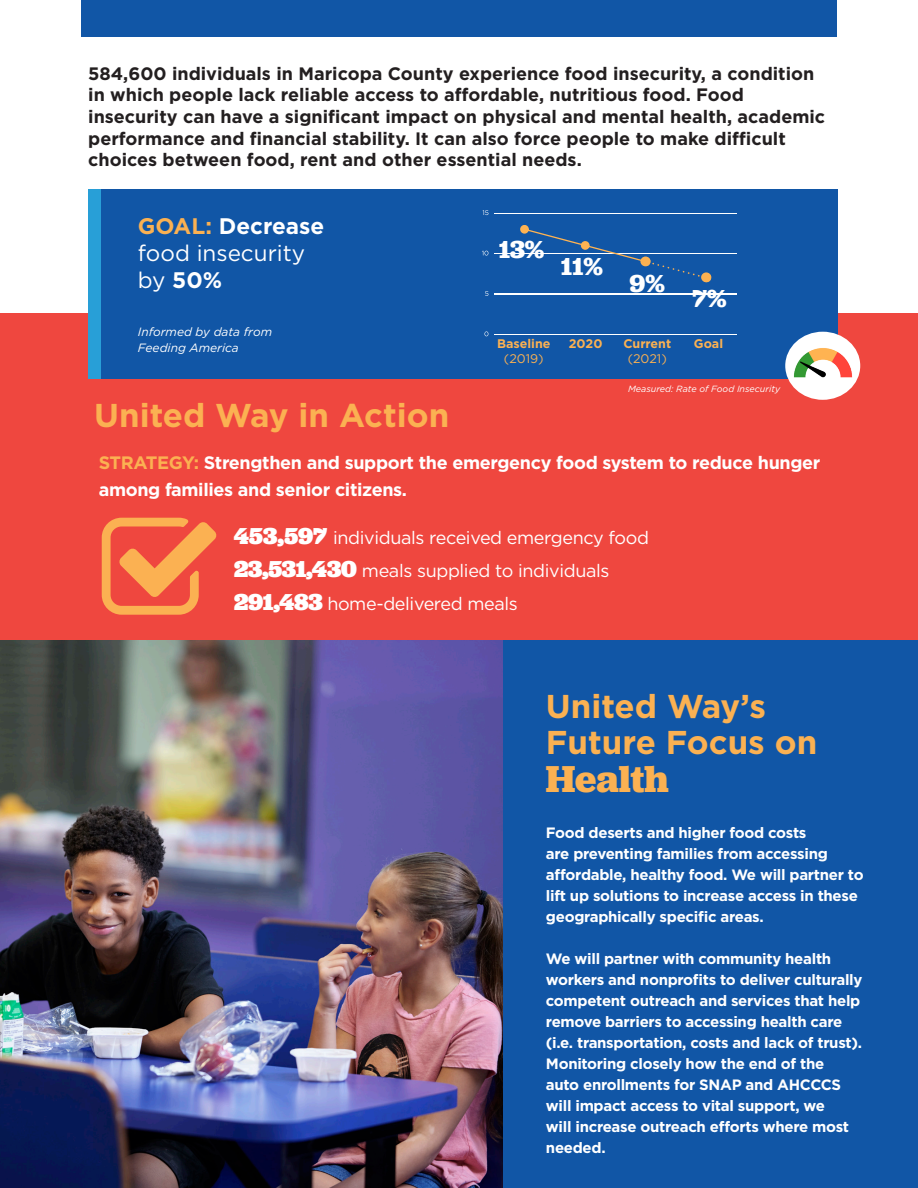
<style>
.page{position:relative;width:918px;height:1188px;background:#fff}
.page>*{position:absolute;margin:0;border:0;box-sizing:border-box;transform-origin:0 0}
.t1{font:700 39px "Jubilat";color:#fbb152}
.t2{font:700 33px/36.6px "Gotham";color:#fbb152}
.t3{font:700 25.65px "Jubilat";color:#fff}
.t4{font:22.5px/27px "Gotham";color:#fff}
.t5{font:700 18px/21.6px "Gotham";color:#231f20}
.t6{font:18px "Gotham";letter-spacing:-.02em;color:#fff}
.t7{font:700 18px/27px "Gotham";letter-spacing:-.02em;color:#fff}
.t8{font:700 15px/21px "Gotham";letter-spacing:-.02em;color:#fff}
.t9{font:700 12.45px/15px "Gotham";color:#fbb152;text-align:center}
.t10{font:12.45px "Gotham";color:#fbb152}
.t11{font:italic 12px "Gotham";color:#fff}
.t12{font:italic 9px "Gotham";color:#fff}
.t13{font:700 7.5px "Gotham";color:#fbb152}
.s1{font-weight:700;color:#fbb152}
.s2{font-weight:700}
.s3{font-weight:400}
.s4{color:#fbb152}
.s5{font-family:"Jubilat";font-weight:900;font-size:24px}
</style>
<div class="page">
<div style="left:484px;top:630px;width:434px;height:557px;background:#1156a6"></div>
<img style="left:0;top:640px;width:502px;height:548px">
<div style="left:0;top:313px;width:918px;height:327px;background:#ef473f"></div>
<div style="left:81px;top:0;width:756px;height:36px;background:#1156a6"></div>
<div style="left:88px;top:189px;width:750px;height:190px;background:#1156a6"></div>
<div style="left:88px;top:189px;width:13px;height:190px;background:#289fd7"></div>
<hr style="left:494px;top:213px;width:243px;height:1px;background:#fff">
<hr style="left:494px;top:253px;width:243px;height:1px;background:#fff">
<hr style="left:494px;top:294px;width:243px;height:1px;background:#fff">
<hr style="left:494px;top:334px;width:243px;height:1px;background:#fff">
<svg style="left:483px;top:210px;width:5px;height:5px"></svg>
<svg style="left:482px;top:251px;width:6px;height:5px"></svg>
<svg style="left:485px;top:291px;width:3px;height:5px"></svg>
<svg style="left:484px;top:331px;width:4px;height:5px"></svg>
<svg style="left:520px;top:225px;width:61px;height:21px"></svg>
<svg style="left:581px;top:241px;width:66px;height:20px"></svg>
<div style="left:503px;top:234px;width:34px;height:13px;background:#1156a6"></div>
<div style="left:785px;top:332px;width:75px;height:68px;background:#fff;border-radius:50%"></div>
<img style="left:794px;top:348px;width:58px;height:30px">
<svg style="left:640px;top:257px;width:72px;height:25px"></svg>
<div style="left:701px;top:272px;width:10px;height:10px;background:#fbb152;border-radius:50%"></div>
<div style="left:640px;top:257px;width:11px;height:9px;background:#fbb152;border-radius:50%"></div>
<p class="t5" style="left:88px;top:63px;width:738px">584,600 individuals in Maricopa County experience food insecurity, a condition in which people lack reliable access to affordable, nutritious food. Food insecurity can have a significant impact on physical and mental health, academic performance and financial stability. It can also force people to make difficult choices between food, rent and other essential needs.</p>
<p class="t4" style="left:138px;top:213px;width:188px"><span class="s1">GOAL:</span> <span class="s2">Decrease </span>food insecurity by <span class="s2">50%</span></p>
<p class="t11" style="left:138px;top:324px;width:136px">Informed by data from</p>
<p class="t11" style="left:138px;top:340px;width:102px">Feeding America</p>
<p class="t13" style="left:504px;top:341px;width:33px">Baseline</p>
<p class="t9" style="left:623px;top:336px;width:49px">Current <span class="s3">(2021)</span></p>
<p class="t9" style="left:694px;top:336px;width:31px">Goal</p>
<p class="t3" style="left:499px;top:233px;width:47px">13%</p>
<p class="t3" style="left:561px;top:249px;width:44px">11%</p>
<p class="t3" style="left:630px;top:267px;width:37px">9%</p>
<p class="t3" style="left:693px;top:282px;width:36px">7%</p>
<p class="t9" style="left:497px;top:336px;width:55px">Baseline</p>
<p class="t10" style="left:504px;top:351px;width:41px">(2019)</p>
<p class="t9" style="left:569px;top:336px;width:35px">2020</p>
<p class="t2" style="left:94px;top:396px;width:357px">United Way in Action</p>
<p class="t12" style="left:628px;top:384px;width:154px">Measured: Rate of Food Insecurity</p>
<p class="t7" style="left:99px;top:449px;width:723px"><span class="s4">STRATEGY:</span> Strengthen and support the emergency food system to reduce hunger among families and senior citizens.</p>
<p class="t6" style="left:234px;top:527px;width:417px"><span class="s5">453,597</span> individuals received emergency food</p>
<p class="t6" style="left:234px;top:560px;width:377px"><span class="s5">23,531,430</span> meals supplied to individuals</p>
<p class="t6" style="left:234px;top:593px;width:286px"><span class="s5">291,483</span> home-delivered meals</p>
<p class="t2" style="left:546px;top:687px;width:273px">United Way’s<br>Future Focus on</p>
<p class="t1" style="left:546px;top:754px;width:124px">Health</p>
<p class="t8" style="left:546px;top:822px;width:319px">Food deserts and higher food costs<br>are preventing families from accessing affordable, healthy food. We will partner to lift up solutions to increase access in these geographically specific areas.</p>
<p class="t8" style="left:546px;top:948px;width:318px">We will partner with community health workers and nonprofits to deliver culturally competent outreach and services that help remove barriers to accessing health care</p>
<p class="t8" style="left:546px;top:1032px;width:318px">(i.e. transportation, costs and lack of trust).</p>
<p class="t8" style="left:546px;top:1053px;width:305px">Monitoring closely how the end of the auto enrollments for SNAP and AHCCCS will impact access to vital support, we will increase outreach efforts where most needed.</p>
</div>
